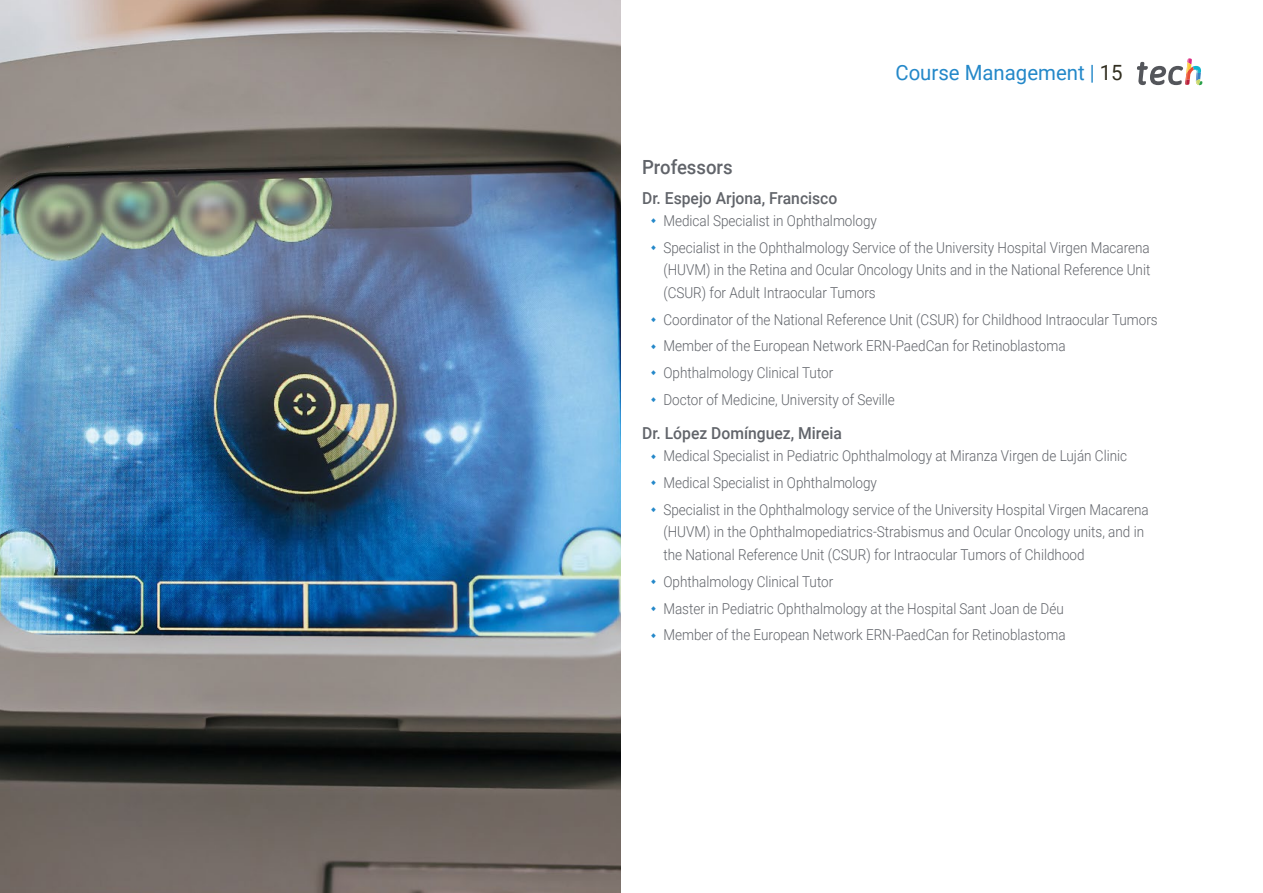
<style>
.page{position:relative;width:1263px;height:893px;background:#fff}
.page>*{position:absolute;margin:0;border:0;box-sizing:border-box;transform-origin:0 0}
.t1{font:21px "Roboto";color:#2488c9}
.t2{font:500 19.5px "Roboto";color:#61646a;scale:.95 1}
.t3{font:500 16.5px "Roboto";color:#61646a;scale:.95 1}
.t4{font:300 15px/26.7px "Roboto";color:#61646a;scale:.9 1}
.s1{color:#312e20}
</style>
<div class="page">
<svg style="left:1137px;top:58px;width:65px;height:28px"></svg>
<img style="left:0;top:0;width:621px;height:893px">
<h1 class="t1" style="left:895px;top:57px;width:229px">Course Management | <span class="s1">15</span></h1>
<h2 class="t2" style="left:642px;top:154px;width:97px">Professors</h2>
<p class="t3" style="left:642px;top:186px;width:207px">Dr. Espejo Arjona, Francisco</p>
<p class="t4" style="left:663px;top:207px;width:542px">Medical Specialist in Ophthalmology<br>Specialist in the Ophthalmology Service of the University Hospital Virgen Macarena</p>
<p class="t4" style="left:663px;top:258px;width:543px;line-height:22.5px">(HUVM) in the Retina and Ocular Oncology Units and in the National Reference Unit (CSUR) for Adult Intraocular Tumors</p>
<p class="t4" style="left:663px;top:305px;width:551px">Coordinator of the National Reference Unit (CSUR) for Childhood Intraocular Tumors Member of the European Network ERN-PaedCan for Retinoblastoma Ophthalmology Clinical Tutor<br>Doctor of Medicine, University of Seville</p>
<p class="t3" style="left:642px;top:422px;width:212px">Dr. López Domínguez, Mireia</p>
<p class="t4" style="left:663px;top:442px;width:541px">Medical Specialist in Pediatric Ophthalmology at Miranza Virgen de Luján Clinic<br>Medical Specialist in Ophthalmology<br>Specialist in the Ophthalmology service of the University Hospital Virgen Macarena</p>
<p class="t4" style="left:663px;top:520px;width:536px;line-height:22.5px">(HUVM) in the Ophthalmopediatrics-Strabismus and Ocular Oncology units, and in the National Reference Unit (CSUR) for Intraocular Tumors of Childhood</p>
<p class="t4" style="left:663px;top:567px;width:448px">Ophthalmology Clinical Tutor<br>Master in Pediatric Ophthalmology at the Hospital Sant Joan de Déu<br>Member of the European Network ERN-PaedCan for Retinoblastoma</p>
</div>
